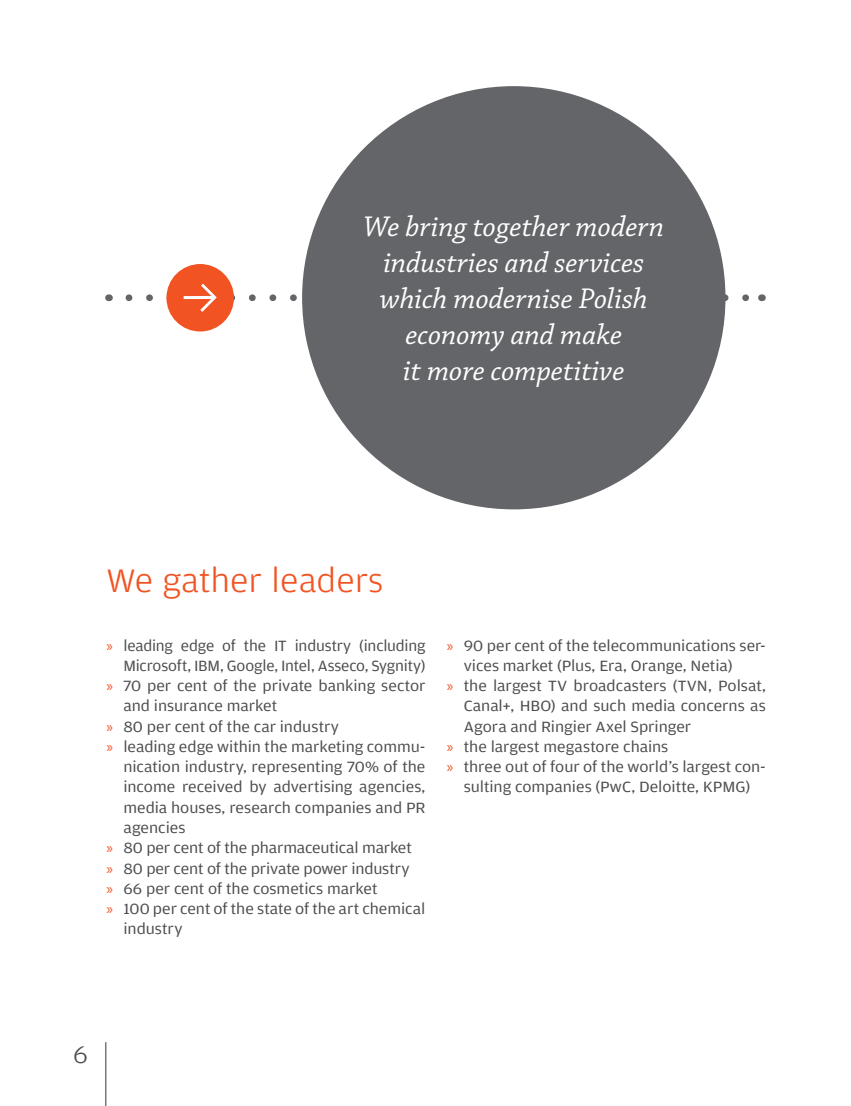
<style>
.page{position:relative;width:851px;height:1106px;background:#fff}
.page>*{position:absolute;margin:0;border:0;box-sizing:border-box;transform-origin:0 0}
.tyt{font:300 34.5px "Amplitude Wide";color:#f15322}
.babel{font:italic 30px/36px "Chaparral Pro";color:#fff}
.t1{font:300 25.5px "Amplitude Wide";color:#4b4c4d}
.t2{font:15.75px/20.2px "Amplitude Wide";letter-spacing:-.005em;color:#4b4c4d}
.s1{font-family:"Myriad Pro";color:#f15322}
</style>
<div class="page">
<div style="left:302px;top:86px;width:423px;height:423px;background:#646569;border-radius:50%"></div>
<div style="left:166px;top:264px;width:68px;height:67px;background:#f15322;border-radius:50%"></div>
<svg style="left:129px;top:284px;width:620px;height:28px"></svg>
<hr style="left:105px;top:1042px;width:1px;height:64px;background:#4b4c4d">
<p class="babel" style="left:363px;top:210px;width:302px">We bring together modern</p>
<p class="babel" style="left:379px;top:246px;width:269px">industries and services which modernise Polish</p>
<p class="babel" style="left:405px;top:318px;width:218px">economy and make</p>
<p class="babel" style="left:403px;top:354px;width:223px">it more competitive</p>
<p class="tyt" style="left:106px;top:560px;width:278px">We gather leaders</p>
<p class="t2" style="left:106px;top:635px;width:320px;text-align:right"><span class="s1">»</span> leading edge of the IT industry (including<br>Microsoft, IBM, Google, Intel, Asseco, Sygnity)</p>
<p class="t2" style="left:123px;top:676px;width:303px;text-indent:-17px"><span class="s1">»</span> 70 per cent of the private banking sector and insurance market</p>
<p class="t2" style="left:106px;top:716px;width:234px"><span class="s1">»</span> 80 per cent of the car industry</p>
<p class="t2" style="left:123px;top:737px;width:303px;text-align:justify;text-indent:-17px"><span class="s1">»</span> leading edge within the marketing commu&shy;nication industry, representing 70% of the income received by advertising agencies, media houses, research companies and PR agencies</p>
<p class="t2" style="left:106px;top:838px;width:307px"><span class="s1">»</span> 80 per cent of the pharmaceutical market</p>
<p class="t2" style="left:106px;top:858px;width:304px"><span class="s1">»</span> 80 per cent of the private power industry</p>
<p class="t2" style="left:106px;top:878px;width:272px"><span class="s1">»</span> 66 per cent of the cosmetics market</p>
<p class="t2" style="left:123px;top:899px;width:303px;text-indent:-17px"><span class="s1">»</span> 100 per cent of the state of the art chemical industry</p>
<p class="t2" style="left:463px;top:635px;width:303px;text-indent:-17px"><span class="s1">»</span> 90 per cent of the telecommunications ser&shy;vices market (Plus, Era, Orange, Netia)</p>
<p class="t2" style="left:463px;top:676px;width:303px;text-align:justify;text-indent:-17px"><span class="s1">»</span> the largest TV broadcasters (TVN, Polsat, Canal+, HBO) and such media concerns as Agora and Ringier Axel Springer</p>
<p class="t2" style="left:446px;top:737px;width:223px"><span class="s1">»</span> the largest megastore chains</p>
<p class="t2" style="left:446px;top:757px;width:320px;text-align:center"><span class="s1">»</span> three out of four of the world’s largest con&shy;sulting companies (PwC, Deloitte, KPMG)</p>
<h3 class="t1" style="left:73px;top:1038px;width:16px">6</h3>
</div>
